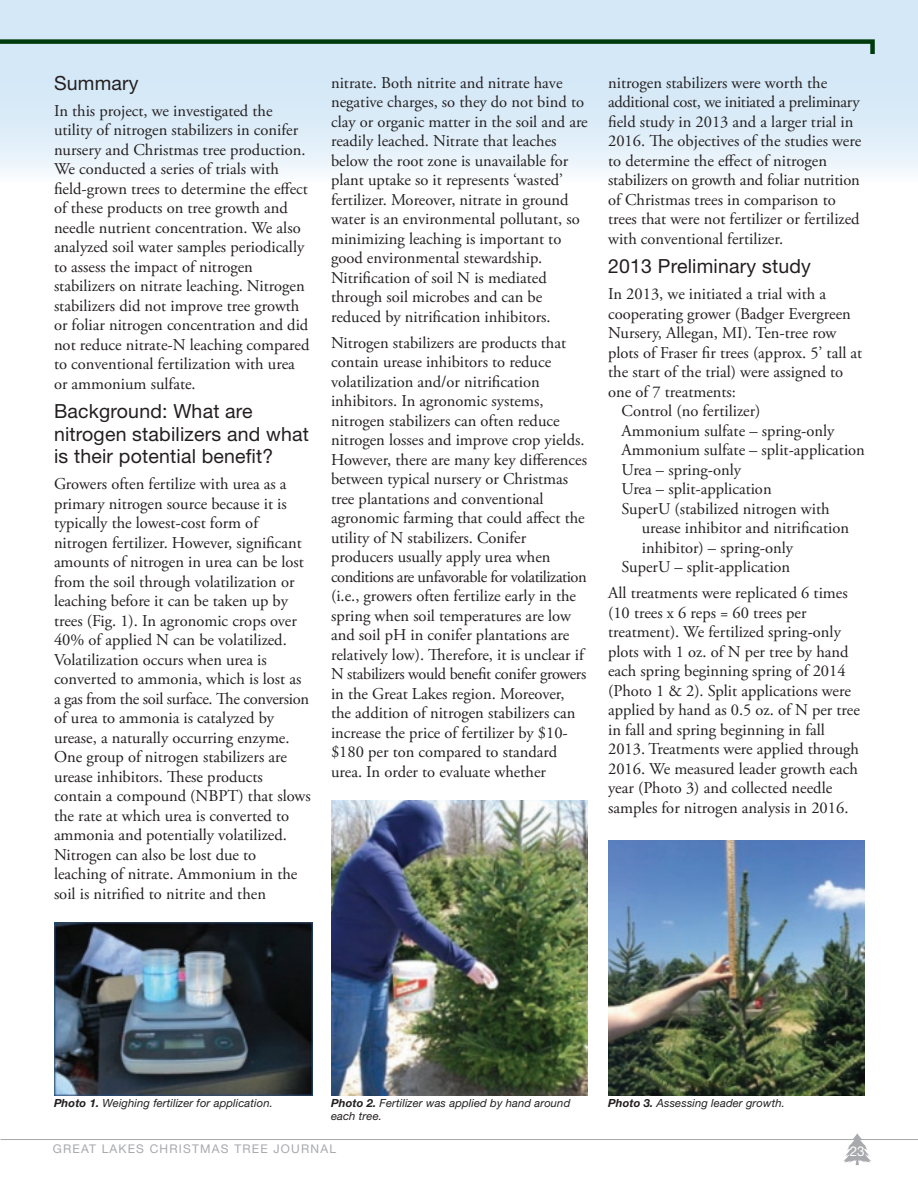
<style>
.page{position:relative;width:918px;height:1188px;background:#fff}
.page>*{position:absolute;margin:0;border:0;box-sizing:border-box;transform-origin:0 0}
.t1{font:19.5px/22.5px "Helvetica Neue LT Std";letter-spacing:.01em;color:#231f20}
.t2{font:16.5px/19.5px "Adobe Garamond Pro";color:#231f20}
.t3{font:13.5px "Helvetica Neue LT Std";color:#fff}
.t4{font:12px "Helvetica Neue LT Std";letter-spacing:.1em;color:#a8a9ad}
.t5{font:italic 11.25px/13.5px "Helvetica Neue LT Std";letter-spacing:.01em;color:#231f20}
.s1{font-weight:700}
</style>
<div class="page">
<hr style="left:1px;top:1139px;width:917px;height:1px;background:#a8a9ad">
<svg style="left:843px;top:1133px;width:28px;height:32px"></svg>
<div style="left:0;top:0;width:918px;height:183px;background:linear-gradient(to bottom,#cce4f6,#ebf4fb)"></div>
<svg style="left:0;top:39px;width:875px;height:17px;background:#9bb9b8"></svg>
<img style="left:54px;top:922px;width:258px;height:174px">
<img style="left:331px;top:800px;width:257px;height:296px">
<img style="left:608px;top:840px;width:257px;height:256px">
<p class="t1" style="left:54px;top:71px;width:86px">Summary</p>
<p class="t2" style="left:54px;top:101px;width:257px">In this project, we investigated the utility of nitrogen stabilizers in conifer nursery and Christmas tree production.<br>We conducted a series of trials with field-grown trees to determine the effect of these products on tree growth and needle nutrient concentration. We also analyzed soil water samples periodically to assess the impact of nitrogen stabilizers on nitrate leaching. Nitrogen stabilizers did not improve tree growth or foliar nitrogen concentration and did not reduce nitrate-N leaching compared to conventional fertilization with urea or ammonium sulfate.</p>
<p class="t1" style="left:54px;top:400px;width:256px">Background: What are nitrogen stabilizers and what is their potential benefit?</p>
<p class="t2" style="left:54px;top:475px;width:258px">Growers often fertilize with urea as a primary nitrogen source because it is typically the lowest-cost form of nitrogen fertilizer. However, significant amounts of nitrogen in urea can be lost from the soil through volatilization or leaching before it can be taken up by trees (Fig. 1). In agronomic crops over 40% of applied N can be volatilized.<br>Volatilization occurs when urea is converted to ammonia, which is lost as a gas from the soil surface. The conversion of urea to ammonia is catalyzed by urease, a naturally occurring enzyme.<br>One group of nitrogen stabilizers are urease inhibitors. These products contain a compound (NBPT) that slows the rate at which urea is converted to ammonia and potentially volatilized.<br>Nitrogen can also be lost due to leaching of nitrate. Ammonium in the soil is nitrified to nitrite and then</p>
<p class="t2" style="left:331px;top:73px;width:258px">nitrate. Both nitrite and nitrate have negative charges, so they do not bind to clay or organic matter in the soil and are readily leached. Nitrate that leaches below the root zone is unavailable for plant uptake so it represents ‘wasted’ fertilizer. Moreover, nitrate in ground water is an environmental pollutant, so minimizing leaching is important to good environmental stewardship.<br>Nitrification of soil N is mediated through soil microbes and can be reduced by nitrification inhibitors.</p>
<p class="t2" style="left:331px;top:334px;width:258px">Nitrogen stabilizers are products that contain urease inhibitors to reduce volatilization and/or nitrification inhibitors. In agronomic systems, nitrogen stabilizers can often reduce nitrogen losses and improve crop yields.<br>However, there are many key differences between typical nursery or Christmas tree plantations and conventional agronomic farming that could affect the utility of N stabilizers. Conifer producers usually apply urea when conditions are unfavorable for volatilization (i.e., growers often fertilize early in the spring when soil temperatures are low and soil pH in conifer plantations are relatively low). Therefore, it is unclear if N stabilizers would benefit conifer growers in the Great Lakes region. Moreover, the addition of nitrogen stabilizers can increase the price of fertilizer by $10- $180 per ton compared to standard urea. In order to evaluate whether</p>
<p class="t2" style="left:608px;top:73px;width:255px">nitrogen stabilizers were worth the additional cost, we initiated a preliminary field study in 2013 and a larger trial in 2016. The objectives of the studies were to determine the effect of nitrogen stabilizers on growth and foliar nutrition of Christmas trees in comparison to trees that were not fertilizer or fertilized with conventional fertilizer.</p>
<p class="t1" style="left:608px;top:254px;width:204px">2013 Preliminary study</p>
<p class="t2" style="left:608px;top:285px;width:220px">In 2013, we initiated a trial with a</p>
<p class="t2" style="left:608px;top:304px;width:244px">cooperating grower (Badger Evergreen</p>
<p class="t2" style="left:608px;top:324px;width:230px">Nursery, Allegan, MI). Ten-tree row</p>
<p class="t2" style="left:608px;top:343px;width:256px">plots of Fraser fir trees (approx. 5’ tall at</p>
<p class="t2" style="left:608px;top:363px;width:237px">the start of the trial) were assigned to</p>
<p class="t2" style="left:608px;top:382px;width:129px">one of 7 treatments:</p>
<p class="t2" style="left:622px;top:402px;width:140px">Control (no fertilizer)</p>
<p class="t2" style="left:622px;top:421px;width:214px">Ammonium sulfate – spring-only</p>
<p class="t2" style="left:622px;top:441px;width:245px">Ammonium sulfate – split-application</p>
<p class="t2" style="left:622px;top:460px;width:121px">Urea – spring-only</p>
<p class="t2" style="left:622px;top:480px;width:152px">Urea – split-application</p>
<p class="t2" style="left:622px;top:499px;width:209px">SuperU (stabilized nitrogen with</p>
<p class="t2" style="left:642px;top:519px;width:209px">urease inhibitor and nitrification</p>
<p class="t2" style="left:642px;top:538px;width:153px">inhibitor) – spring-only</p>
<p class="t2" style="left:622px;top:558px;width:170px">SuperU – split-application</p>
<p class="t2" style="left:608px;top:584px;width:253px">All treatments were replicated 6 times (10 trees x 6 reps = 60 trees per treatment). We fertilized spring-only plots with 1 oz. of N per tree by hand each spring beginning spring of 2014 (Photo 1 &amp; 2). Split applications were applied by hand as 0.5 oz. of N per tree in fall and spring beginning in fall 2013. Treatments were applied through 2016. We measured leader growth each year (Photo 3) and collected needle samples for nitrogen analysis in 2016.</p>
<p class="t5" style="left:54px;top:1096px;width:220px"><span class="s1">Photo 1.</span> Weighing fertilizer for application.</p>
<p class="t5" style="left:331px;top:1096px;width:241px"><span class="s1">Photo 2.</span> Fertilizer was applied by hand around each tree.</p>
<p class="t5" style="left:608px;top:1096px;width:178px"><span class="s1">Photo 3.</span> Assessing leader growth.</p>
<p class="t4" style="left:53px;top:1142px;width:285px">GREAT LAKES CHRISTMAS TREE JOURNAL</p>
<p class="t3" style="left:850px;top:1143px;width:17px">23</p>
</div>
